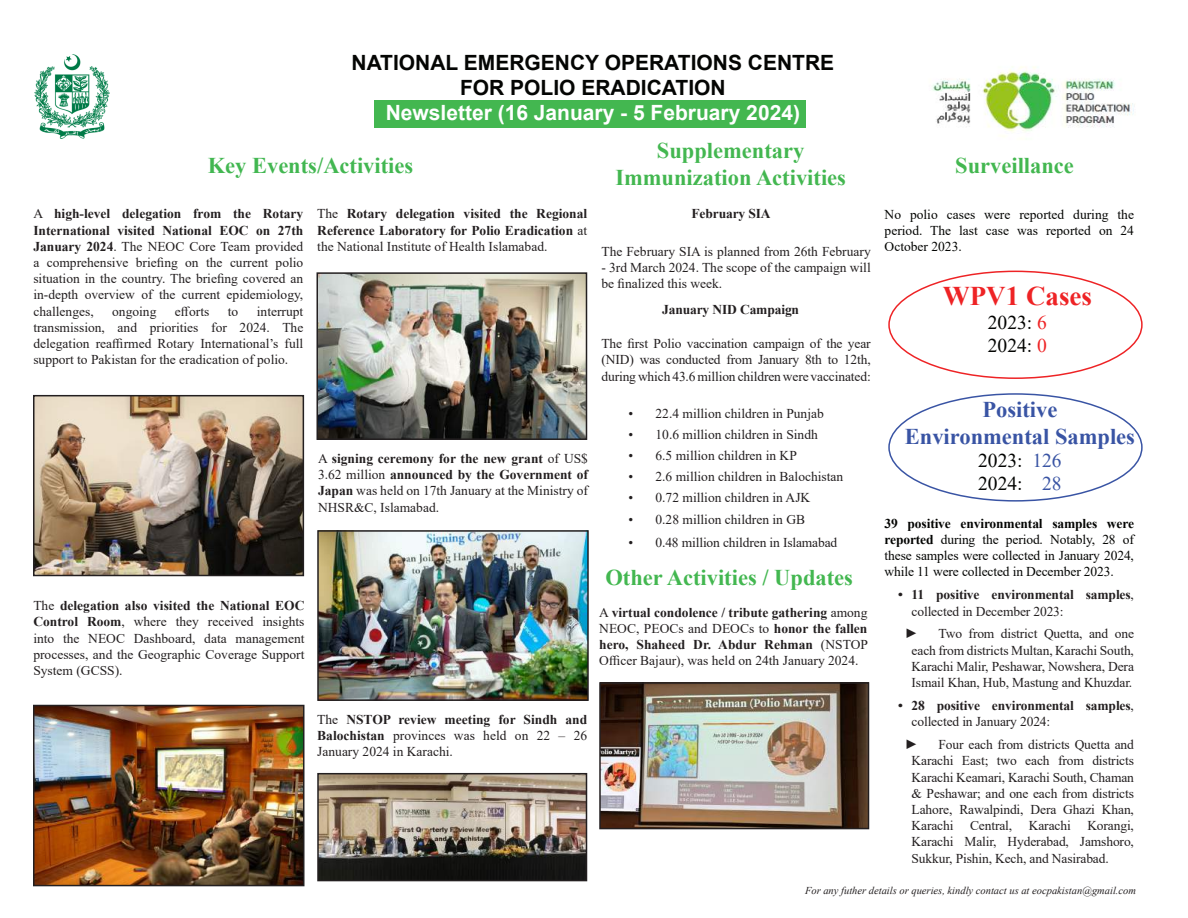
<style>
.page{position:relative;width:1188px;height:918px;background:#fff}
.page>*{position:absolute;margin:0;border:0;box-sizing:border-box;transform-origin:0 0}
.t1{font:700 27px "Times New Roman";color:#ee2325}
.t2{font:700 22.5px/27px "Times New Roman";color:#43b750;text-align:center}
.t3{font:700 22.5px/27px "Times New Roman";color:#3954a4;text-align:center}
.t4{font:700 22.5px "Times New Roman";color:#42b751}
.t5{font:700 21px/25.2px "Arial";color:#040503;text-align:center}
.t6{font:700 21px "Arial";color:#fff}
.t7{font:19.5px/23.4px "Times New Roman";color:#040503}
.t8{font:13.5px/16.2px "Times New Roman";color:#231f20;text-align:justify}
.t9{font:700 13.5px/16.2px "Times New Roman";letter-spacing:-.005em;color:#231f20;text-align:justify}
.t10{font:13.5px/16.2px "Times New Roman";letter-spacing:-.005em;color:#040503;text-align:justify}
.t11{font:italic 10.5px "Times New Roman";color:#231f20}
.s1{font-weight:700}
.s2{font-weight:400}
.s3{color:#ee2325}
.s4{color:#3954a4}
</style>
<div class="page">
<div style="left:374px;top:100px;width:432px;height:27px;background:#43b750"></div>
<img style="left:34px;top:54px;width:76px;height:84px">
<img style="left:932px;top:66px;width:202px;height:71px">
<img style="left:36px;top:708px;width:265px;height:175px">
<div style="left:33px;top:705px;width:271px;height:181px;border:2px solid #231f20"></div>
<img style="left:319px;top:275px;width:265px;height:162px">
<div style="left:316px;top:272px;width:271px;height:168px;border:2px solid #231f20"></div>
<img style="left:320px;top:533px;width:266px;height:165px">
<div style="left:317px;top:530px;width:272px;height:171px;border:2px solid #231f20"></div>
<img style="left:602px;top:685px;width:264px;height:141px">
<div style="left:599px;top:682px;width:270px;height:147px;border:2px solid #231f20"></div>
<img style="left:320px;top:776px;width:264px;height:102px">
<div style="left:317px;top:773px;width:270px;height:108px;border:2px solid #231f20"></div>
<img style="left:36px;top:398px;width:265px;height:175px">
<div style="left:33px;top:395px;width:271px;height:181px;border:2px solid #231f20"></div>
<h3 class="t5" style="left:352px;top:50px;width:484px">NATIONAL EMERGENCY OPERATIONS CENTRE<br>FOR POLIO ERADICATION</h3>
<h3 class="t6" style="left:386px;top:98px;width:416px">Newsletter (16 January - 5 February 2024)</h3>
<h2 class="t2" style="left:615px;top:137px;width:232px">Supplementary<br>Immunization Activities</h2>
<h2 class="t4" style="left:208px;top:149px;width:207px">Key Events/Activities</h2>
<h2 class="t2" style="left:955px;top:151px;width:120px">Surveillance</h2>
<p class="t8" style="left:33px;top:205px;width:272px">A <span class="s1">high-level delegation from the Rotary International visited National EOC on 27th January 2024</span>. The NEOC Core Team provided a comprehensive briefing on the current polio situation in the country. The briefing covered an in-depth overview of the current epidemiology, challenges,</p>
<p class="t8" style="left:33px;top:302px;width:272px;text-indent:224px">interrupt transmission, and priorities for 2024. The delegation reaffirmed Rotary International’s full support to Pakistan for the eradication of polio.</p>
<p class="t8" style="left:112px;top:302px;width:46px">ongoing</p>
<p class="t8" style="left:175px;top:302px;width:36px">efforts</p>
<p class="t8" style="left:228px;top:302px;width:12px">to</p>
<p class="t8" style="left:33px;top:597px;width:273px">The <span class="s1">delegation also visited the National EOC Control Room</span>, where they received insights into the NEOC Dashboard, data management processes, and the Geographic Coverage Support System (GCSS).</p>
<p class="t9" style="left:317px;top:205px;width:272px"><span class="s2">The</span> Rotary delegation visited the Regional Reference Laboratory for Polio Eradication <span class="s2">at the National Institute of Health Islamabad.</span></p>
<p class="t8" style="left:318px;top:450px;width:271px">A <span class="s1">signing ceremony for the new grant</span> of US$ 3.62 million <span class="s1">announced by the Government of Japan</span> was held on 17th January at the Ministry of NHSR&amp;C, Islamabad.</p>
<p class="t8" style="left:317px;top:711px;width:271px">The <span class="s1">NSTOP review meeting for Sindh and Balochistan</span> provinces was held on 22 – 26<br>January 2024 in Karachi.</p>
<p class="t9" style="left:691px;top:205px;width:81px">February SIA</p>
<p class="t8" style="left:602px;top:243px;width:271px">The February SIA is planned from 26th February</p>
<p class="t8" style="left:602px;top:259px;width:271px">- 3rd March 2024. The scope of the campaign will be finalized this week.</p>
<p class="t9" style="left:662px;top:301px;width:138px">January NID Campaign</p>
<p class="t8" style="left:602px;top:335px;width:271px">The first Polio vaccination campaign of the year (NID) was conducted from January 8th to 12th, during which 43.6 million children were vaccinated:</p>
<p class="t8" style="left:628px;top:405px;width:197px">• 22.4 million children in Punjab</p>
<p class="t8" style="left:628px;top:426px;width:191px">• 10.6 million children in Sindh</p>
<p class="t8" style="left:628px;top:447px;width:170px">• 6.5 million children in KP</p>
<p class="t8" style="left:628px;top:468px;width:216px">• 2.6 million children in Balochistan</p>
<p class="t8" style="left:628px;top:489px;width:183px">• 0.72 million children in AJK</p>
<p class="t8" style="left:628px;top:511px;width:178px">• 0.28 million children in GB</p>
<p class="t8" style="left:628px;top:534px;width:210px">• 0.48 million children in Islamabad</p>
<h2 class="t2" style="left:605px;top:563px;width:249px">Other Activities / Updates</h2>
<p class="t9" style="left:599px;top:604px;width:270px"><span class="s2">A</span> virtual condolence / tribute gathering <span class="s2">among NEOC, PEOCs and DEOCs to</span> honor the fallen hero, Shaheed Dr. Abdur Rehman <span class="s2">(NSTOP Officer Bajaur), was held on 24th January 2024.</span></p>
<p class="t10" style="left:885px;top:206px;width:251px">No polio cases were reported during the period. The last case was reported on 24<br>October 2023.</p>
<h1 class="t1" style="left:943px;top:277px;width:151px">WPV1 Cases</h1>
<h3 class="t7" style="left:988px;top:310px;width:61px">2023: <span class="s3">6<br></span>2024: <span class="s3">0</span></h3>
<h2 class="t3" style="left:905px;top:395px;width:232px">Positive<br>Environmental Samples</h2>
<h3 class="t7" style="left:978px;top:448px;width:85px">2023: <span class="s4">126<br></span>2024: <span class="s4">28</span></h3>
<p class="t10" style="left:885px;top:515px;width:251px"><span class="s1">39 positive environmental samples were reported</span> during the period. Notably, 28 of these samples were collected in January 2024, while 11 were collected in December 2023.</p>
<p class="t9" style="left:912px;top:586px;width:224px;text-indent:-14px">• 11 positive environmental samples<span class="s2">, collected in December 2023:</span></p>
<p class="t8" style="left:905px;top:625px;width:15px">►</p>
<p class="t8" style="left:912px;top:625px;width:224px;text-indent:27px">Two from district Quetta, and one each from districts Multan, Karachi South, Karachi Malir, Peshawar, Nowshera, Dera Ismail Khan, Hub, Mastung and Khuzdar.</p>
<p class="t9" style="left:912px;top:697px;width:224px;text-indent:-14px">• 28 positive environmental samples<span class="s2">, collected in January 2024:</span></p>
<p class="t8" style="left:905px;top:736px;width:15px">►</p>
<p class="t8" style="left:912px;top:736px;width:224px;text-indent:27px">Four each from districts Quetta and Karachi East; two each from districts Karachi Keamari, Karachi South, Chaman &amp; Peshawar; and one each from districts Lahore, Rawalpindi, Dera Ghazi Khan, Karachi Central, Karachi Korangi, Karachi Malir, Hyderabad, Jamshoro, Sukkur, Pishin, Kech, and Nasirabad.</p>
<p class="t11" style="left:805px;top:883px;width:333px">For any futher details or queries, kindly contact us at eocpakistan@gmail.com</p>
</div>
